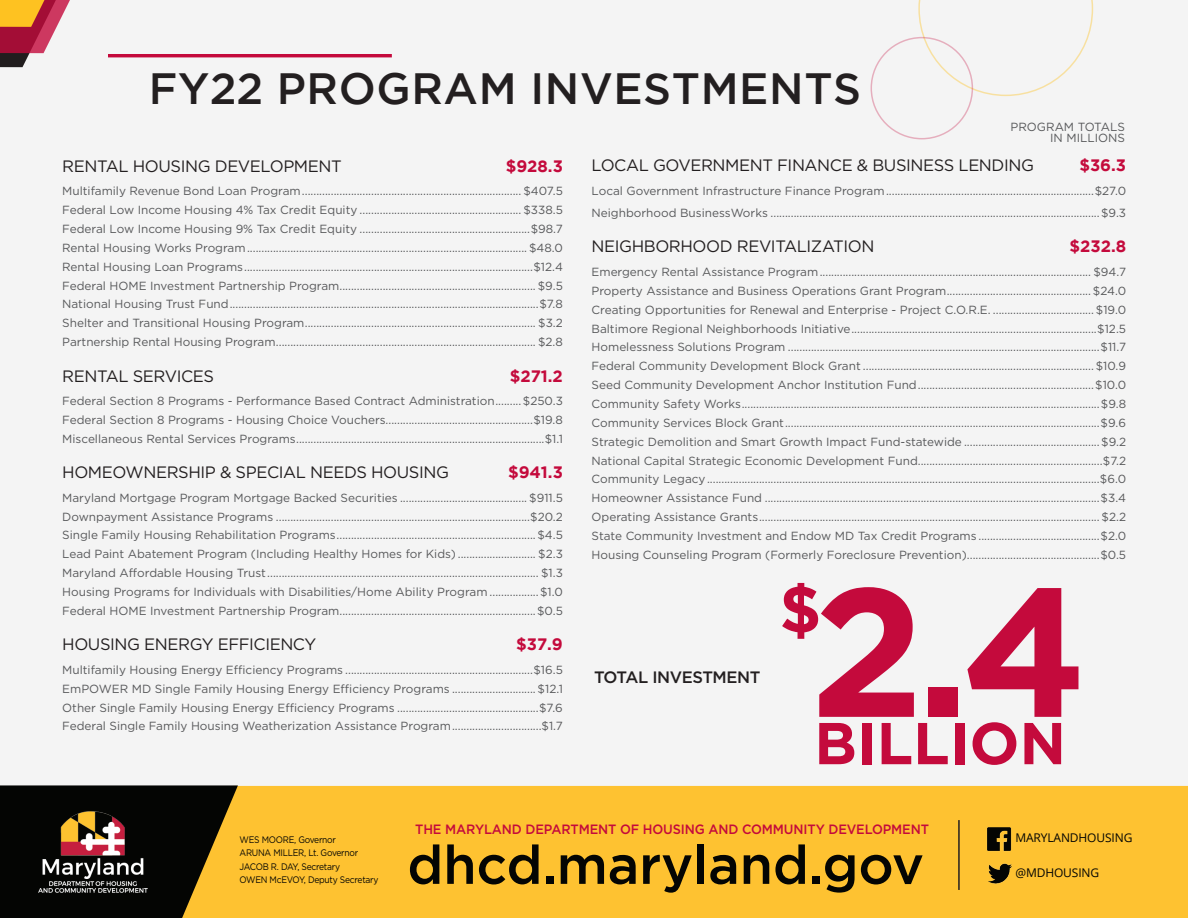
<style>
.page{position:relative;width:1188px;height:918px;background:#f4f4f4}
.page>*{position:absolute;margin:0;border:0;box-sizing:border-box;transform-origin:0 0}
.t1{font:700 182.7px "Gotham";color:#c40a3c}
.t2{font:700 65.25px "Gotham";color:#c40a3c}
.t3{font:700 58.95px "Gotham";color:#c40a3c}
.t4{font:500 54px "Gotham";letter-spacing:-.005em;color:#040503}
.t5{font:500 43.65px "Gotham";letter-spacing:.015em;color:#231f20}
.t6{font:16.5px "Gotham";letter-spacing:-.025em;color:#231f20}
.t7{font:700 16.5px "Gotham";color:#c40a3c}
.t8{font:500 16.5px "Gotham";letter-spacing:-.025em;color:#231f20}
.t9{font:500 13.5px "Gotham";letter-spacing:-.01em;color:#c40a3c;scale:.95 1}
.t10{font:12px "Open Sans";letter-spacing:-.01em;color:#040503}
.t11{font:11.85px/18.9px "Gotham";color:#57585a;text-align:justify}
.t12{font:9.45px/13.5px "Gotham";letter-spacing:-.03em;color:#040503;scale:.9 1}
</style>
<div class="page">
<div style="left:238px;top:786px;width:950px;height:132px;background:#fec231"></div>
<svg style="left:0;top:785px;width:238px;height:133px"></svg>
<img style="left:38px;top:805px;width:110px;height:88px">
<hr style="left:958px;top:820px;width:2px;height:70px;background:#231f20">
<img style="left:986px;top:858px;width:28px;height:35px">
<img style="left:983px;top:820px;width:32px;height:38px">
<hr style="left:108px;top:54px;width:284px;height:3px;background:#c40a3c">
<svg style="left:918px;top:0;width:175px;height:96px"></svg>
<div style="left:871px;top:37px;width:102px;height:102px;border:2px solid #c40a3c;border-radius:50%"></div>
<svg style="left:0;top:0;width:70px;height:67px"></svg>
<h3 class="t5" style="left:149px;top:63px;width:714px">FY22 PROGRAM INVESTMENTS</h3>
<p class="t11" style="left:1010px;top:120px;width:116px;line-height:11.9px;text-align:right">PROGRAM TOTALS<br>IN MILLIONS</p>
<h3 class="t6" style="left:62px;top:157px;width:281px">RENTAL HOUSING DEVELOPMENT</h3>
<h3 class="t7" style="left:506px;top:156px;width:59px">$928.3</h3>
<p class="t11" style="left:62px;top:181px;width:502px">Multifamily Revenue Bond Loan Program............................................................................ $407.5<br>Federal Low Income Housing 4% Tax Credit Equity ........................................................ $338.5<br>Federal Low Income Housing 9% Tax Credit Equity ...........................................................$98.7<br>Rental Housing Works Program................................................................................................. $48.0<br>Rental Housing Loan Programs....................................................................................................$12.4<br>Federal HOME Investment Partnership Program.................................................................... $9.5<br>National Housing Trust Fund...........................................................................................................$7.8<br>Shelter and Transitional Housing Program................................................................................ $3.2<br>Partnership Rental Housing Program.......................................................................................... $2.8</p>
<h3 class="t6" style="left:62px;top:367px;width:153px">RENTAL SERVICES</h3>
<h3 class="t7" style="left:510px;top:366px;width:55px">$271.2</h3>
<p class="t11" style="left:62px;top:391px;width:502px">Federal Section 8 Programs - Performance Based Contract Administration.........$250.3<br>Federal Section 8 Programs - Housing Choice Vouchers...................................................$19.8<br>Miscellaneous Rental Services Programs......................................................................................$1.1</p>
<h3 class="t6" style="left:62px;top:463px;width:388px">HOMEOWNERSHIP &amp; SPECIAL NEEDS HOUSING</h3>
<h3 class="t7" style="left:508px;top:463px;width:56px">$941.3</h3>
<p class="t11" style="left:62px;top:488px;width:502px">Maryland Mortgage Program Mortgage Backed Securities ............................................ $911.5<br>Downpayment Assistance Programs ........................................................................................$20.2<br>Single Family Housing Rehabilitation Programs.....................................................................$4.5<br>Lead Paint Abatement Program (Including Healthy Homes for Kids) ........................... $2.3<br>Maryland Affordable Housing Trust.............................................................................................. $1.3<br>Housing Programs for Individuals with Disabilities/Home Ability Program .................$1.0<br>Federal HOME Investment Partnership Program....................................................................$0.5</p>
<h3 class="t6" style="left:62px;top:635px;width:256px">HOUSING ENERGY EFFICIENCY</h3>
<h3 class="t7" style="left:516px;top:635px;width:48px">$37.9</h3>
<p class="t11" style="left:62px;top:660px;width:502px">Multifamily Housing Energy Efficiency Programs .................................................................$16.5<br>EmPOWER MD Single Family Housing Energy Efficiency Programs .............................$12.1<br>Other Single Family Housing Energy Efficiency Programs .................................................$7.6<br>Federal Single Family Housing Weatherization Assistance Program...............................$1.7</p>
<h3 class="t6" style="left:592px;top:156px;width:444px">LOCAL GOVERNMENT FINANCE &amp; BUSINESS LENDING</h3>
<h3 class="t7" style="left:1079px;top:156px;width:48px">$36.3</h3>
<p class="t11" style="left:592px;top:179px;width:536px;line-height:22.2px">Local Government Infrastructure Finance Program........................................................................$27.0<br>Neighborhood BusinessWorks ..................................................................................................................$9.3</p>
<h3 class="t6" style="left:592px;top:237px;width:284px">NEIGHBORHOOD REVITALIZATION</h3>
<h3 class="t7" style="left:1070px;top:237px;width:58px">$232.8</h3>
<p class="t11" style="left:592px;top:262px;width:536px">Emergency Rental Assistance Program.............................................................................................. $94.7<br>Property Assistance and Business Operations Grant Program.................................................. $24.0<br>Creating Opportunities for Renewal and Enterprise - Project C.O.R.E. ................................... $19.0<br>Baltimore Regional Neighborhoods Initiative.....................................................................................$12.5<br>Homelessness Solutions Program ............................................................................................................$11.7<br>Federal Community Development Block Grant ................................................................................$10.9<br>Seed Community Development Anchor Institution Fund.............................................................$10.0<br>Community Safety Works............................................................................................................................$9.8<br>Community Services Block Grant.............................................................................................................$9.6<br>Strategic Demolition and Smart Growth Impact Fund-statewide ...............................................$9.2<br>National Capital Strategic Economic Development Fund................................................................$7.2<br>Community Legacy........................................................................................................................................$6.0<br>Homeowner Assistance Fund ....................................................................................................................$3.4<br>Operating Assistance Grants...................................................................................................................... $2.2<br>State Community Investment and Endow MD Tax Credit Programs ..........................................$2.0<br>Housing Counseling Program (Formerly Foreclosure Prevention)..............................................$0.5</p>
<h3 class="t8" style="left:594px;top:666px;width:168px">TOTAL INVESTMENT</h3>
<h2 class="t2" style="left:779px;top:572px;width:44px">$</h2>
<h1 class="t1" style="left:810px;top:547px;width:279px">2.4</h1>
<h3 class="t3" style="left:814px;top:709px;width:253px">BILLION</h3>
<p class="t9" style="left:415px;top:821px;width:542px">THE MARYLAND DEPARTMENT OF HOUSING AND COMMUNITY DEVELOPMENT</p>
<p class="t12" style="left:240px;top:832px;width:156px">WES MOORE, Governor<br>ARUNA MILLER, Lt. Governor<br>JACOB R. DAY, Secretary<br>OWEN McEVOY, Deputy Secretary</p>
<h3 class="t4" style="left:407px;top:829px;width:518px">dhcd.maryland.gov</h3>
<p class="t10" style="left:1015px;top:830px;width:119px">MARYLANDHOUSING</p>
<p class="t10" style="left:1015px;top:864px;width:85px">@MDHOUSING</p>
</div>
